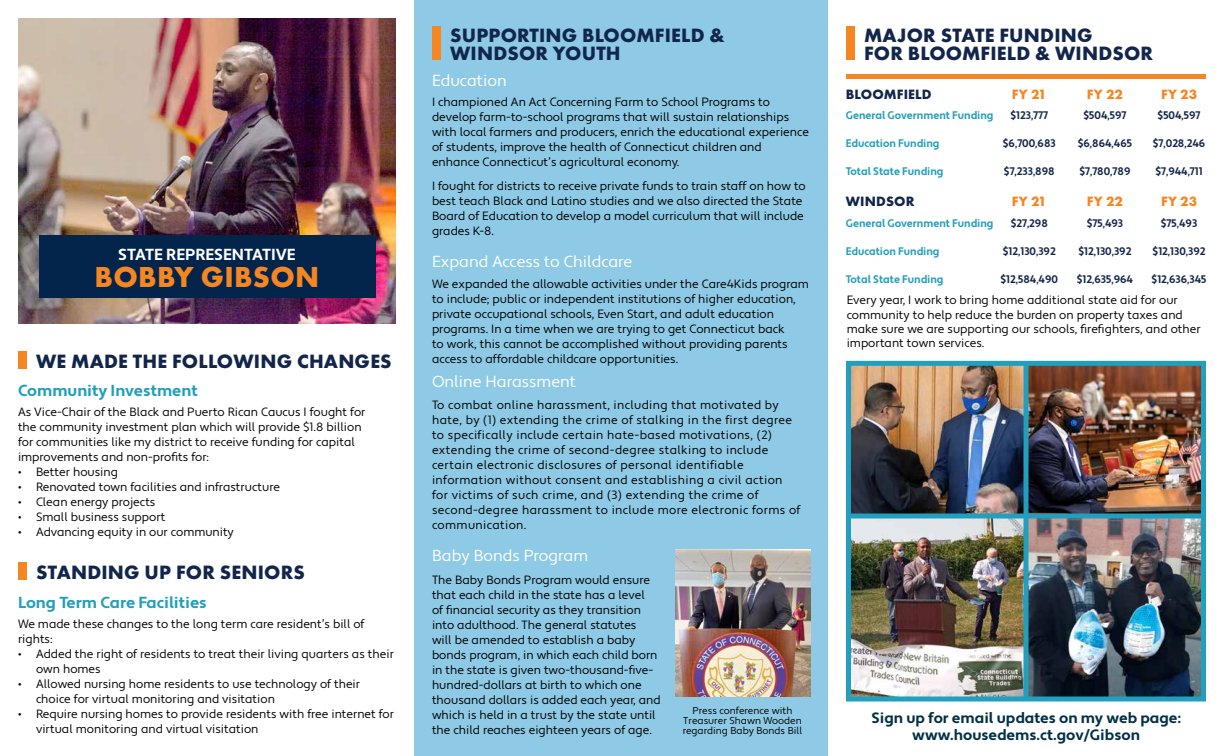
<style>
.page{position:relative;width:1224px;height:756px;background:#fff}
.page>*{position:absolute;margin:0;border:0;box-sizing:border-box;transform-origin:0 0}
.t1{font:700 30px "Futura PT";letter-spacing:.01em;color:#f68621}
.t2{font:700 20px/18px "Futura PT";letter-spacing:.01em;color:#12264b}
.t3{font:16px "Apertura";color:#fff}
.t4{font:700 16px "Apertura";color:#219fbc}
.t5{font:700 16px "Apertura";color:#fff}
.t6{font:700 15px/17px "Apertura";color:#003047;text-align:center}
.t7{font:700 14px "Futura PT";letter-spacing:.005em;color:#f68621}
.t8{font:700 14px "Futura PT";letter-spacing:.01em;color:#12264b}
.t9{font:12px/15px "Apertura";color:#000}
.t10{font:12px/15px "Apertura";letter-spacing:.03em;color:#000}
.t11{font:700 11px "Apertura";color:#12264b;scale:.95 1}
.t12{font:700 11px "Apertura";color:#229fbc;scale:.95 1}
.t13{font:10px/10px "Apertura";color:#000;text-align:center}
</style>
<div class="page">
<img style="left:18px;top:18px;width:378px;height:305px">
<div style="left:414px;top:0;width:414px;height:756px;background:#8ecae6"></div>
<img style="left:852px;top:367px;width:348px;height:329px">
<img style="left:675px;top:549px;width:135px;height:148px">
<div style="left:846px;top:74px;width:360px;height:5px;background:#f68621"></div>
<div style="left:39px;top:235px;width:336px;height:63px;background:#03254c"></div>
<div style="left:18px;top:351px;width:9px;height:18px;background:#f68621"></div>
<div style="left:18px;top:562px;width:9px;height:18px;background:#f68621"></div>
<div style="left:432px;top:26px;width:9px;height:34px;background:#f68621"></div>
<div style="left:846px;top:26px;width:9px;height:34px;background:#f68621"></div>
<hr style="left:849px;top:514px;width:354px;height:4px;background:#219fbc">
<hr style="left:1024px;top:363px;width:4px;height:336px;background:#219fbc">
<div style="left:846px;top:361px;width:360px;height:341px;border:5px solid #219fbc"></div>
<h3 class="t5" style="left:118px;top:245px;width:179px">STATE REPRESENTATIVE</h3>
<h1 class="t1" style="left:95px;top:258px;width:226px">BOBBY GIBSON</h1>
<h2 class="t2" style="left:36px;top:352px;width:357px">WE MADE THE FOLLOWING CHANGES</h2>
<h3 class="t4" style="left:18px;top:381px;width:181px">Community Investment</h3>
<p class="t9" style="left:18px;top:405px;width:349px">As Vice-Chair of the Black and Puerto Rican Caucus I fought for the community investment plan which will provide $1.8 billion for communities like my district to receive funding for capital improvements and non-profits for:</p>
<p class="t9" style="left:18px;top:465px;width:101px">• Better housing</p>
<p class="t9" style="left:18px;top:480px;width:263px">• Renovated town facilities and infrastructure</p>
<p class="t9" style="left:18px;top:495px;width:139px">• Clean energy projects</p>
<p class="t9" style="left:18px;top:510px;width:149px">• Small business support</p>
<p class="t9" style="left:18px;top:525px;width:217px">• Advancing equity in our community</p>
<h2 class="t2" style="left:36px;top:562px;width:270px">STANDING UP FOR SENIORS</h2>
<h3 class="t4" style="left:18px;top:593px;width:190px">Long Term Care Facilities</h3>
<p class="t9" style="left:18px;top:617px;width:348px">We made these changes to the long term care resident’s bill of rights:</p>
<p class="t9" style="left:36px;top:647px;width:359px;text-indent:-18px">• Added the right of residents to treat their living quarters as their own homes</p>
<p class="t9" style="left:36px;top:677px;width:326px;text-indent:-18px">• Allowed nursing home residents to use technology of their choice for virtual monitoring and visitation</p>
<p class="t9" style="left:36px;top:707px;width:360px;text-indent:-18px">• Require nursing homes to provide residents with free internet for virtual monitoring and virtual visitation</p>
<h2 class="t2" style="left:450px;top:25px;width:276px">SUPPORTING BLOOMFIELD &amp;<br>WINDSOR YOUTH</h2>
<h2 class="t2" style="left:864px;top:25px;width:291px">MAJOR STATE FUNDING<br>FOR BLOOMFIELD &amp; WINDSOR</h2>
<h3 class="t3" style="left:432px;top:71px;width:76px">Education</h3>
<p class="t9" style="left:432px;top:95px;width:378px">I championed An Act Concerning Farm to School Programs to develop farm-to-school programs that will sustain relationships with local farmers and producers, enrich the educational experience of students, improve the health of Connecticut children and enhance Connecticut’s agricultural economy.</p>
<p class="t9" style="left:432px;top:179px;width:375px">I fought for districts to receive private funds to train staff on how to best teach Black and Latino studies and we also directed the State Board of Education to develop a model curriculum that will include grades K-8.</p>
<h3 class="t3" style="left:432px;top:251px;width:202px">Expand Access to Childcare</h3>
<p class="t9" style="left:432px;top:276px;width:378px">We expanded the allowable activities under the Care4Kids program to include; public or independent institutions of higher education, private occupational schools, Even Start, and adult education programs. In a time when we are trying to get Connecticut back<br>to work, this cannot be accomplished without providing parents access to affordable childcare opportunities.</p>
<h3 class="t3" style="left:432px;top:372px;width:145px">Online Harassment</h3>
<p class="t10" style="left:432px;top:398px;width:370px">To combat online harassment, including that motivated by hate, by (1) extending the crime of stalking in the first degree to specifically include certain hate-based motivations, (2) extending the crime of second-degree stalking to include certain electronic disclosures of personal identifiable information without consent and establishing a civil action for victims of such crime, and (3) extending the crime of second-degree harassment to include more electronic forms of communication.</p>
<h3 class="t3" style="left:432px;top:546px;width:158px">Baby Bonds Program</h3>
<p class="t9" style="left:432px;top:572px;width:230px">The Baby Bonds Program would ensure that each child in the state has a level<br>of financial security as they transition into adulthood. The general statutes<br>will be amended to establish a baby bonds program, in which each child born in the state is given two-thousand-five&shy;hundred-dollars at birth to which one thousand dollars is added each year, and which is held in a trust by the state until the child reaches eighteen years of age.</p>
<p class="t13" style="left:683px;top:705px;width:121px">Press conference with<br>Treasurer Shawn Wooden regarding Baby Bonds Bill</p>
<p class="t8" style="left:846px;top:85px;width:87px">BLOOMFIELD</p>
<p class="t12" style="left:846px;top:109px;width:157px">General Government Funding</p>
<p class="t12" style="left:846px;top:137px;width:100px">Education Funding</p>
<p class="t12" style="left:846px;top:165px;width:104px">Total State Funding</p>
<p class="t7" style="left:1012px;top:85px;width:36px">FY 21</p>
<p class="t7" style="left:1087px;top:85px;width:38px">FY 22</p>
<p class="t11" style="left:1083px;top:109px;width:47px">$504,597</p>
<p class="t11" style="left:1078px;top:137px;width:59px">$6,864,465</p>
<p class="t11" style="left:1079px;top:165px;width:55px">$7,780,789</p>
<p class="t11" style="left:1010px;top:109px;width:41px">$123,777</p>
<p class="t11" style="left:1003px;top:137px;width:57px">$6,700,683</p>
<p class="t11" style="left:1004px;top:165px;width:55px">$7,233,898</p>
<p class="t8" style="left:846px;top:192px;width:70px">WINDSOR</p>
<p class="t12" style="left:846px;top:216px;width:157px">General Government Funding</p>
<p class="t12" style="left:846px;top:244px;width:100px">Education Funding</p>
<p class="t12" style="left:846px;top:272px;width:104px">Total State Funding</p>
<p class="t7" style="left:1012px;top:192px;width:36px">FY 21</p>
<p class="t7" style="left:1087px;top:192px;width:38px">FY 22</p>
<p class="t11" style="left:1087px;top:216px;width:40px">$75,493</p>
<p class="t11" style="left:1079px;top:244px;width:57px">$12,130,392</p>
<p class="t11" style="left:1077px;top:272px;width:61px">$12,635,964</p>
<p class="t11" style="left:1011px;top:216px;width:41px">$27,298</p>
<p class="t11" style="left:1003px;top:244px;width:57px">$12,130,392</p>
<p class="t11" style="left:1001px;top:272px;width:62px">$12,584,490</p>
<p class="t7" style="left:1161px;top:85px;width:38px">FY 23</p>
<p class="t11" style="left:1158px;top:109px;width:47px">$504,597</p>
<p class="t11" style="left:1153px;top:137px;width:57px">$7,028,246</p>
<p class="t11" style="left:1155px;top:165px;width:51px">$7,944,711</p>
<p class="t7" style="left:1161px;top:193px;width:38px">FY 23</p>
<p class="t11" style="left:1161px;top:216px;width:40px">$75,493</p>
<p class="t11" style="left:1153px;top:244px;width:57px">$12,130,392</p>
<p class="t11" style="left:1152px;top:272px;width:59px">$12,636,345</p>
<p class="t9" style="left:847px;top:293px;width:355px;line-height:14.4px">Every year, I work to bring home additional state aid for our community to help reduce the burden on property taxes and make sure we are supporting our schools, firefighters, and other important town services.</p>
<p class="t6" style="left:872px;top:709px;width:311px">Sign up for email updates on my web page: www.housedems.ct.gov/Gibson</p>
</div>
